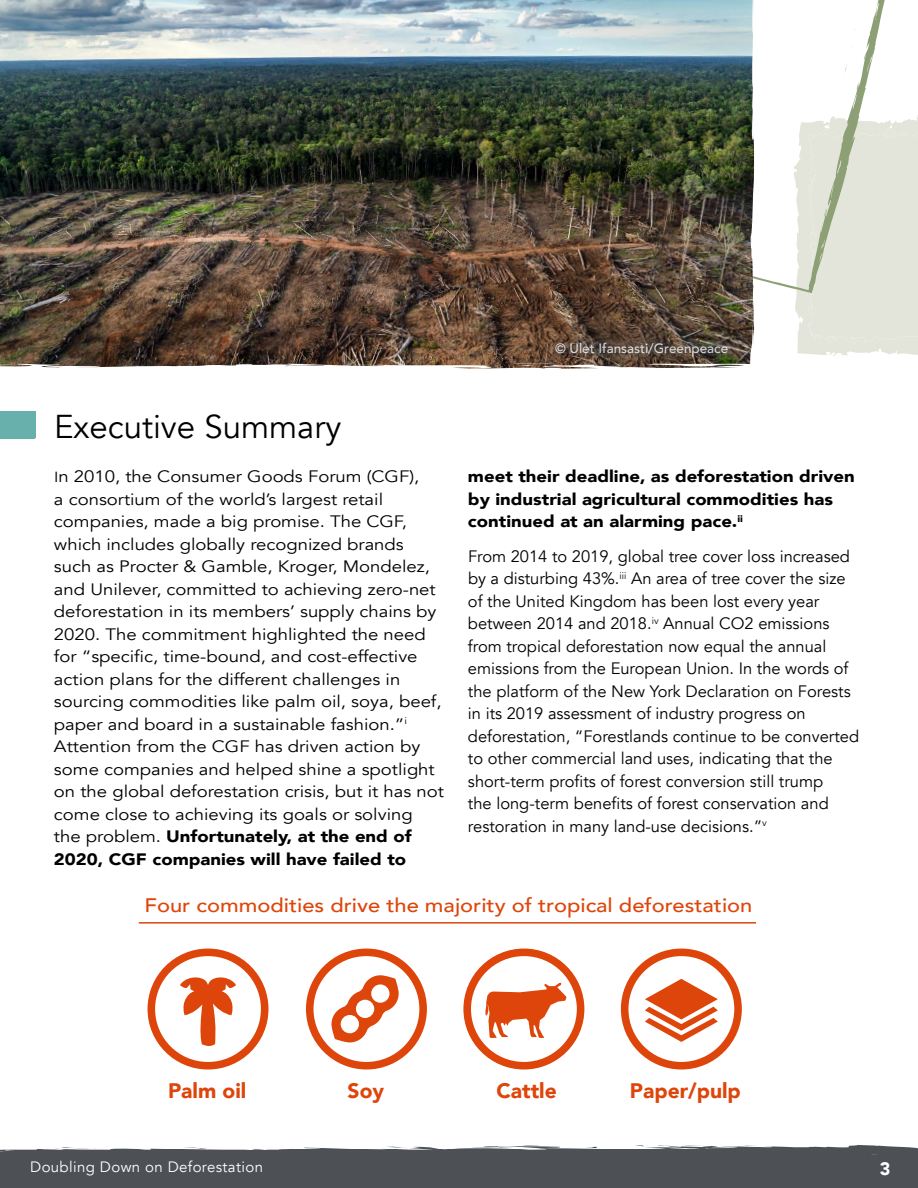
<style>
.page{position:relative;width:918px;height:1188px;background:#fff}
.page>*{position:absolute;margin:0;border:0;box-sizing:border-box;transform-origin:0 0}
.t1{font:33px "Avenir";color:#000}
.t2{font:900 21px "Avenir";color:#de450a}
.t3{font:500 19.5px "Avenir";color:#de450a;scale:1.12 1}
.t4{font:900 18px "Avenir";color:#fff}
.t5{font:16.5px/22.5px "Avenir";color:#000;scale:1.12 1}
.t6{font:16.5px/22.5px "Avenir";color:#000}
.t7{font:900 16.5px/22.5px "Avenir";color:#000;scale:1.12 1}
.t8{font:15px "Avenir";letter-spacing:.025em;color:#fff}
.t9{font:500 13.5px "Avenir";color:#fff}
.s1{font-size:14.7px}
.s2{font-weight:900}
</style>
<div class="page">
<svg style="left:0;top:1145px;width:918px;height:43px;background:#5a5e62"></svg>
<div style="left:0;top:412px;width:35px;height:28px;background:#68b0ab"></div>
<div style="left:795px;top:115px;width:123px;height:241px;background:#e3e4da"></div>
<svg style="left:754px;top:0;width:149px;height:293px"></svg>
<svg style="left:754px;top:272px;width:13px;height:8px"></svg>
<svg style="left:845px;top:61px;width:3px;height:13px"></svg>
<img style="left:0;top:0;width:754px;height:369px">
<div style="left:0;top:411px;width:35px;height:27px;background:#68b0ab"></div>
<div style="left:148px;top:949px;width:120px;height:121px;border:8px solid #de450a;border-radius:50%"></div>
<svg style="left:180px;top:977px;width:56px;height:69px"></svg>
<div style="left:306px;top:949px;width:121px;height:121px;border:8px solid #de450a;border-radius:50%"></div>
<svg style="left:331px;top:975px;width:68px;height:67px"></svg>
<div style="left:463px;top:949px;width:121px;height:121px;border:8px solid #de450a;border-radius:50%"></div>
<svg style="left:485px;top:983px;width:81px;height:55px"></svg>
<div style="left:621px;top:949px;width:121px;height:121px;border:8px solid #de450a;border-radius:50%"></div>
<svg style="left:645px;top:979px;width:73px;height:63px"></svg>
<hr style="left:139px;top:922px;width:617px;height:2px;background:#de450a">
<div style="left:546px;top:333px;width:191px;height:33px;background:#4d5156;opacity:.75"></div>
<p class="t9" style="left:555px;top:336px;width:175px">© Ulet Ifansasti/Greenpeace</p>
<h1 class="t1" style="left:54px;top:407px;width:289px">Executive Summary</h1>
<p class="t5" style="left:54px;top:466px;width:350px"><span class="s1">I</span>n 2010, the Consumer Goods Forum (CGF),<br>a consortium of the world’s largest retail companies, made a big promise. The CGF, which includes globally recognized brands such as Procter &amp; Gamble, Kroger, Mondelez, and Unilever, committed to achieving zero-net deforestation in its members’ supply chains by 2020. The commitment highlighted the need for “specific, time-bound, and cost-effective action plans for the different challenges in sourcing commodities like palm oil, soya, beef, paper and board in a sustainable fashion.”<sup>i </sup>Attention from the CGF has driven action by some companies and helped shine a spotlight on the global deforestation crisis, but it has not come close to achieving its goals or solving<br>the problem. <span class="s2">Unfortunately, at the end of 2020, CGF companies will have failed to</span></p>
<p class="t7" style="left:468px;top:465px;width:347px">meet their deadline, as deforestation driven by industrial agricultural commodities has continued at an alarming pace.<sup>ii</sup></p>
<p class="t6" style="left:468px;top:545px;width:393px">From 2014 to 2019, global tree cover loss increased by a disturbing 43%.<sup>iii</sup> An area of tree cover the size of the United Kingdom has been lost every year between 2014 and 2018.<sup>iv</sup> Annual CO2 emissions from tropical deforestation now equal the annual emissions from the European Union. In the words of the platform of the New York Declaration on Forests in its 2019 assessment of industry progress on deforestation, “Forestlands continue to be converted to other commercial land uses, indicating that the short-term profits of forest conversion still trump<br>the long-term benefits of forest conservation and restoration in many land-use decisions.”<sup>v</sup></p>
<p class="t3" style="left:145px;top:889px;width:544px">Four commodities drive the majority of tropical deforestation</p>
<p class="t2" style="left:168px;top:1073px;width:80px">Palm oil</p>
<p class="t2" style="left:348px;top:1073px;width:38px">Soy</p>
<p class="t2" style="left:497px;top:1073px;width:62px">Cattle</p>
<p class="t2" style="left:630px;top:1073px;width:112px">Paper/pulp</p>
<p class="t8" style="left:30px;top:1158px;width:234px">Doubling Down on Deforestation</p>
<p class="t4" style="left:880px;top:1154px;width:12px">3</p>
</div>
